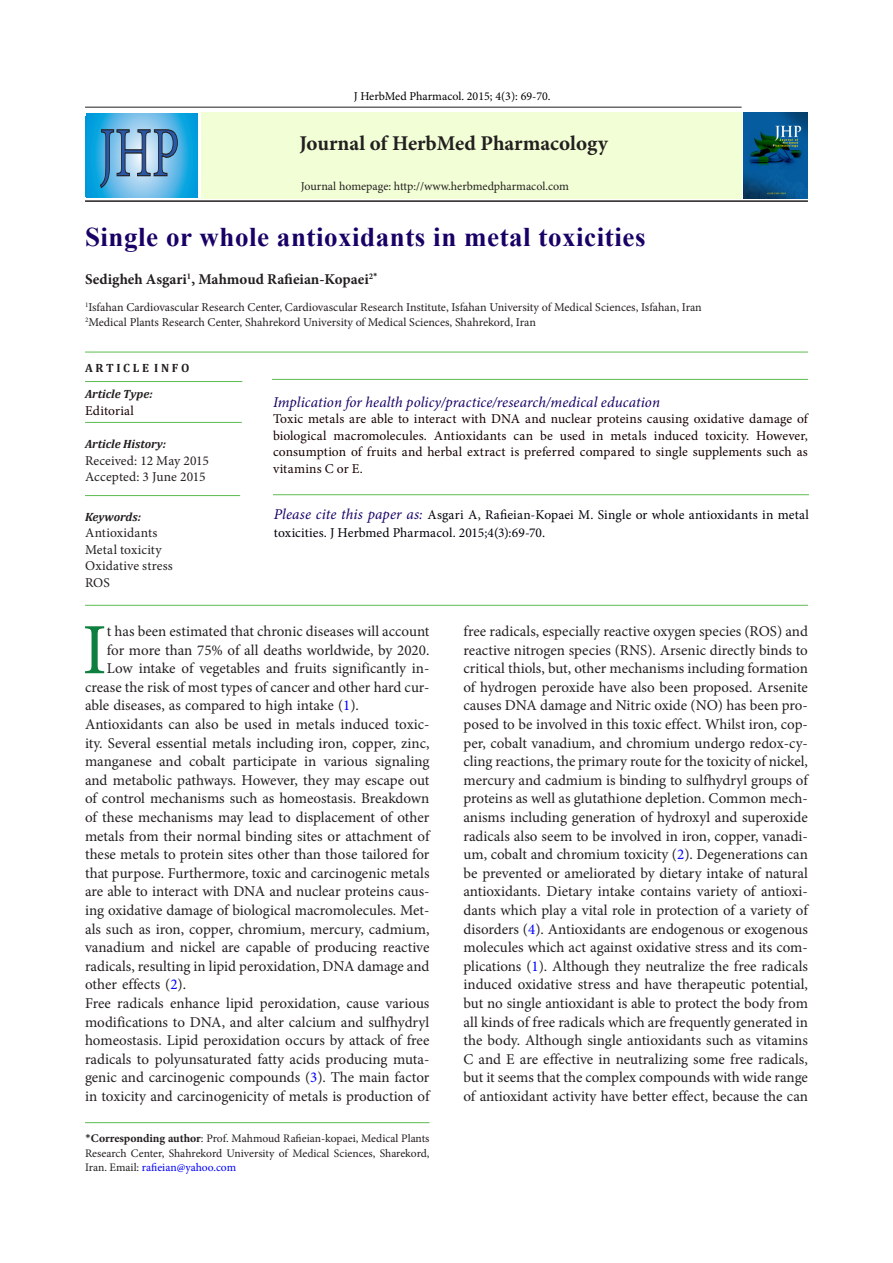
<style>
.page{position:relative;width:893px;height:1263px;background:#fff}
.page>*{position:absolute;margin:0;border:0;box-sizing:border-box;transform-origin:0 0}
.t1{font:72.3px "Minion Pro";color:#0f7f3f}
.t2{font:700 27px "Times New Roman";letter-spacing:.02em;color:#190066}
.t3{font:700 21px "Minion Pro";color:#231f20}
.t4{font:15px/18.6px "Minion Pro";color:#231f20;text-align:justify}
.abstract{font:italic 15px "Minion Pro";letter-spacing:.005em;color:#190066}
.t5{font:700 15px "Minion Pro";color:#231f20}
.t6{font:13.5px/16.5px "Minion Pro";letter-spacing:.005em;color:#170000;text-align:justify}
.abstract-2{font:13.5px/18px "Minion Pro";letter-spacing:.005em;color:#00000b}
.t7{font:13.5px "Minion Pro";letter-spacing:.01em;color:#231f20}
.t8{font:12px "Minion Pro";color:#231f20}
.t9{font:italic 700 12px "Cambria";color:#231f20}
.t10{font:12px "Minion Pro";color:#000}
.t11{font:700 12px "Cambria";color:#231f20}
.t12{font:11.55px/14.7px "Minion Pro";color:#231f20;text-align:justify}
.s1{font-style:italic;font-size:15px;color:#190066}
.s2{color:#00f}
.s3{font-family:"Calibri";font-size:11.7px}
.s4{font-weight:700;font-size:11.7px}
.s5{font-size:11.7px}
</style>
<div class="page">
<hr style="left:85px;top:107px;width:657px;height:1px;background:#231f20">
<hr style="left:85px;top:200px;width:723px;height:2px;background:#231f20">
<div style="left:202px;top:112px;width:540px;height:86px;background:#f2ffd6"></div>
<img style="left:744px;top:113px;width:64px;height:85px">
<svg style="left:85px;top:114px;width:113px;height:83px;background:#32ade2"></svg>
<svg style="left:100px;top:129px;width:78px;height:59px;background:#72a2c7"></svg>
<hr style="left:85px;top:1122px;width:344px;height:1px;background:#5bbb51">
<hr style="left:85px;top:352px;width:723px;height:1px;background:#5dbb51">
<hr style="left:85px;top:605px;width:723px;height:1px;background:#5dbb51">
<hr style="left:272px;top:379px;width:536px;height:1px;background:#5dbb51">
<hr style="left:85px;top:381px;width:157px;height:1px;background:#5dbb51">
<hr style="left:85px;top:495px;width:155px;height:1px;background:#5dbb51">
<hr style="left:85px;top:422px;width:157px;height:1px;background:#5dbb51">
<hr style="left:273px;top:494px;width:536px;height:1px;background:#5dbb51">
<p class="t10" style="left:354px;top:88px;width:198px">J HerbMed Pharmacol. 2015; 4(3): 69-70.</p>
<p class="t3" style="left:299px;top:129px;width:310px">Journal of HerbMed Pharmacology</p>
<p class="t8" style="left:301px;top:178px;width:270px">Journal homepage: http://www.herbmedpharmacol.com</p>
<p class="t2" style="left:85px;top:218px;width:562px">Single or whole antioxidants in metal toxicities</p>
<p class="t5" style="left:85px;top:269px;width:294px">Sedigheh Asgari<sup>1</sup>, Mahmoud Rafieian-Kopaei<sup>2</sup><sup>*</sup></p>
<p class="t8" style="left:85px;top:299px;width:618px"><sup>1</sup>Isfahan Cardiovascular Research Center, Cardiovascular Research Institute, Isfahan University of Medical Sciences, Isfahan, Iran</p>
<p class="t8" style="left:85px;top:314px;width:452px"><sup>2</sup>Medical Plants Research Center, Shahrekord University of Medical Sciences, Shahrekord, Iran</p>
<p class="t11" style="left:85px;top:359px;width:106px">A R T I C L E I N F O</p>
<p class="t9" style="left:85px;top:386px;width:69px">Article Type:</p>
<p class="t6" style="left:85px;top:402px;width:50px">Editorial</p>
<p class="abstract" style="left:273px;top:392px;width:388px">Implication for health policy/practice/research/medical education</p>
<p class="t6" style="left:273px;top:411px;width:536px">Toxic metals are able to interact with DNA and nuclear proteins causing oxidative damage of biological macromolecules. Antioxidants can be used in metals induced toxicity. However, consumption of fruits and herbal extract is preferred compared to single supplements such as vitamins C or E.</p>
<p class="abstract-2" style="left:274px;top:506px;width:536px"><span class="s1">Please cite this paper as:</span> Asgari A, Rafieian-Kopaei M. Single or whole antioxidants in metal toxicities. J Herbmed Pharmacol. 2015;4(3):69-70.</p>
<p class="t9" style="left:85px;top:436px;width:83px">Article History:</p>
<p class="t7" style="left:85px;top:451px;width:125px">Received: 12 May 2015</p>
<p class="t7" style="left:85px;top:468px;width:122px">Accepted: 3 June 2015</p>
<p class="t9" style="left:85px;top:508px;width:57px">Keywords:</p>
<p class="t7" style="left:85px;top:524px;width:74px">Antioxidants</p>
<p class="t7" style="left:85px;top:540px;width:78px">Metal toxicity</p>
<p class="t7" style="left:85px;top:557px;width:89px">Oxidative stress</p>
<p class="t7" style="left:85px;top:573px;width:26px">ROS</p>
<p class="t1" style="left:82px;top:602px;width:26px">I</p>
<p class="t4" style="left:107px;top:622px;width:324px">t has been estimated that chronic diseases will account</p>
<p class="t4" style="left:107px;top:641px;width:324px">for more than 75% of all deaths worldwide, by 2020.</p>
<p class="t4" style="left:107px;top:659px;width:324px">Low intake of vegetables and fruits significantly in-</p>
<p class="t4" style="left:85px;top:678px;width:346px">crease the risk of most types of cancer and other hard cur-</p>
<p class="t4" style="left:85px;top:696px;width:275px">able diseases, as compared to high intake (<span class="s2">1</span>).</p>
<p class="t4" style="left:85px;top:715px;width:346px">Antioxidants can also be used in metals induced toxic&shy;ity. Several essential metals including iron, copper, zinc, manganese and cobalt participate in various signaling and metabolic pathways. However, they may escape out of control mechanisms such as homeostasis. Breakdown of these mechanisms may lead to displacement of other metals from their normal binding sites or attachment of these metals to protein sites other than those tailored for that purpose. Furthermore, toxic and carcinogenic metals are able to interact with DNA and nuclear proteins caus&shy;ing oxidative damage of biological macromolecules. Met&shy;als such as iron, copper, chromium, mercury, cadmium, vanadium and nickel are capable of producing reactive radicals, resulting in lipid peroxidation, DNA damage and other effects (<span class="s2">2</span>).</p>
<p class="t4" style="left:85px;top:994px;width:346px">Free radicals enhance lipid peroxidation, cause various modifications to DNA, and alter calcium and sulfhydryl homeostasis. Lipid peroxidation occurs by attack of free radicals to polyunsaturated fatty acids producing muta&shy;genic and carcinogenic compounds (<span class="s2">3</span>). The main factor in toxicity and carcinogenicity of metals is production of</p>
<p class="t12" style="left:85px;top:1131px;width:346px"><span class="s3">*</span><span class="s4">Corresponding author</span><span class="s5">:</span> Prof. Mahmoud Rafieian-kopaei, Medical Plants Research Center, Shahrekord University of Medical Sciences, Sharekord, Iran. Email: <span class="s2">rafieian@yahoo.com</span></p>
<p class="t4" style="left:463px;top:622px;width:346px">free radicals, especially reactive oxygen species (ROS) and reactive nitrogen species (RNS). Arsenic directly binds to critical thiols, but, other mechanisms including formation of hydrogen peroxide have also been proposed. Arsenite causes DNA damage and Nitric oxide (NO) has been pro&shy;posed to be involved in this toxic effect. Whilst iron, cop&shy;per, cobalt vanadium, and chromium undergo redox-cy&shy;cling reactions, the primary route for the toxicity of nickel, mercury and cadmium is binding to sulfhydryl groups of proteins as well as glutathione depletion. Common mech&shy;anisms including generation of hydroxyl and superoxide radicals also seem to be involved in iron, copper, vanadi&shy;um, cobalt and chromium toxicity (<span class="s2">2</span>). Degenerations can be prevented or ameliorated by dietary intake of natural antioxidants. Dietary intake contains variety of antioxi&shy;dants which play a vital role in protection of a variety of disorders (<span class="s2">4</span>). Antioxidants are endogenous or exogenous molecules which act against oxidative stress and its com&shy;plications (<span class="s2">1</span>). Although they neutralize the free radicals induced oxidative stress and have therapeutic potential, but no single antioxidant is able to protect the body from all kinds of free radicals which are frequently generated in the body. Although single antioxidants such as vitamins C and E are effective in neutralizing some free radicals, but it seems that the complex compounds with wide range of antioxidant activity have better effect, because the can</p>
</div>
